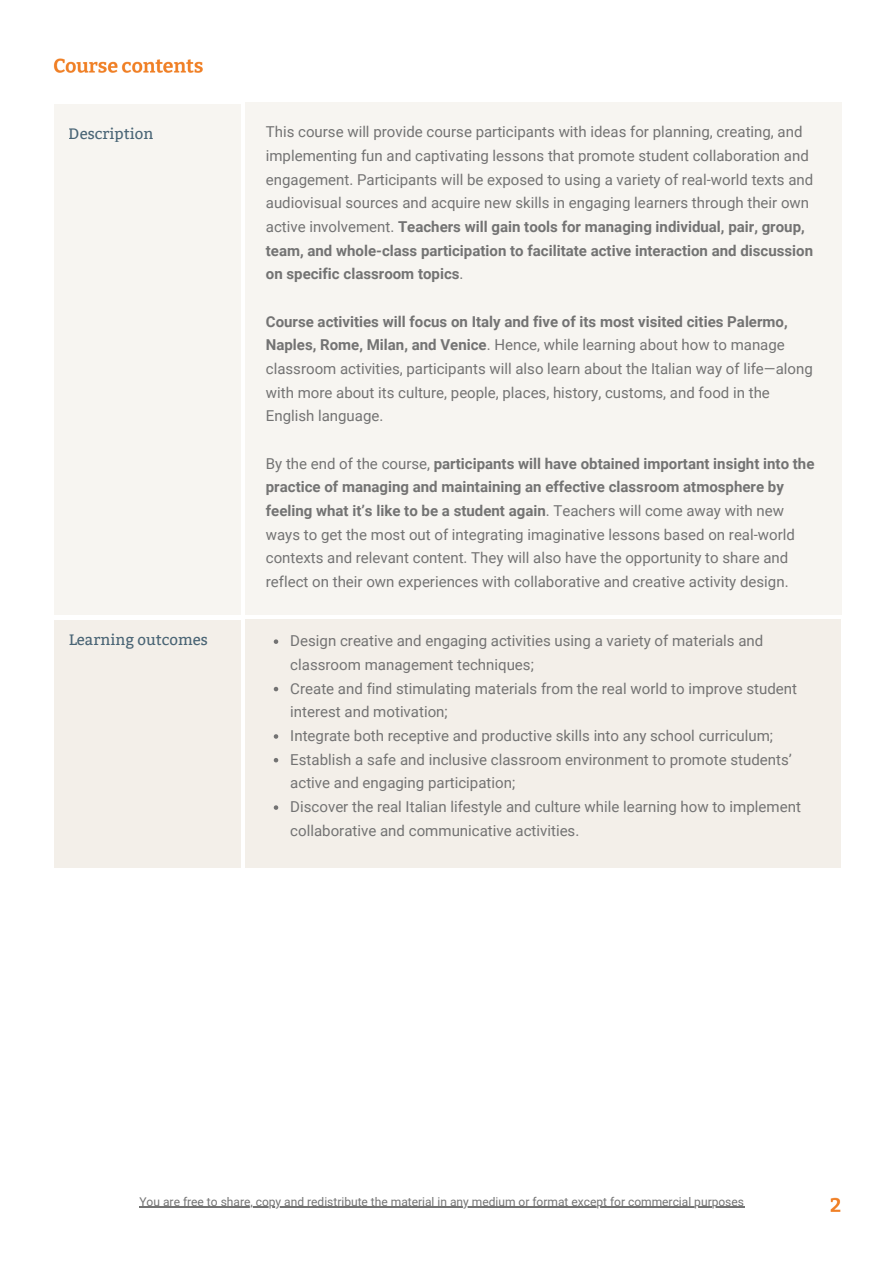
<style>
.page{position:relative;width:894px;height:1264px;background:#fff}
.page>*{position:absolute;margin:0;border:0;box-sizing:border-box;transform-origin:0 0}
.t1{font:15px/23.7px "Roboto";color:#737373}
.t2{font:15px "Bitter";color:#1e4157}
.t3{font:12px "Roboto";color:#737373}
.s1{font-weight:700}
</style>
<div class="page">
<img style="left:53px;top:58px;width:789px;height:1154px">
<div style="left:55px;top:620px;width:186px;height:247px;background:#f3efe9"></div>
<div style="left:55px;top:104px;width:186px;height:511px;background:#f7f5f1"></div>
<div style="left:245px;top:103px;width:596px;height:512px;background:#f7f5f1"></div>
<div style="left:245px;top:620px;width:594px;height:248px;background:#f3efe9"></div>
<svg style="left:274px;top:639px;width:4px;height:5px"></svg>
<svg style="left:274px;top:686px;width:4px;height:5px"></svg>
<svg style="left:274px;top:734px;width:4px;height:4px"></svg>
<svg style="left:274px;top:758px;width:4px;height:4px"></svg>
<svg style="left:274px;top:805px;width:4px;height:4px"></svg>
<hr style="left:139px;top:1206px;width:605px;height:1px;background:#737373">
<p class="t2" style="left:69px;top:124px;width:86px">Description</p>
<p class="t2" style="left:69px;top:631px;width:140px">Learning outcomes</p>
<p class="t1" style="left:266px;top:120px;width:548px">This course will provide course participants with ideas for planning, creating, and implementing fun and captivating lessons that promote student collaboration and engagement. Participants will be exposed to using a variety of real-world texts and audiovisual sources and acquire new skills in engaging learners through their own active involvement. <span class="s1">Teachers will gain tools for managing individual, pair, group, team, and whole-class participation to facilitate active interaction and discussion on specific classroom topics</span>.</p>
<p class="t1" style="left:266px;top:310px;width:548px"><span class="s1">Course activities will focus on Italy and five of its most visited cities Palermo, Naples, Rome, Milan, and Venice</span>. Hence, while learning about how to manage classroom activities, participants will also learn about the Italian way of life—along with more about its culture, people, places, history, customs, and food in the English language.</p>
<p class="t1" style="left:266px;top:451px;width:550px">By the end of the course, <span class="s1">participants will have obtained important insight into the practice of managing and maintaining an effective classroom atmosphere by feeling what it’s like to be a student again</span>. Teachers will come away with new ways to get the most out of integrating imaginative lessons based on real-world contexts and relevant content. They will also have the opportunity to share and reflect on their own experiences with collaborative and creative activity design.</p>
<p class="t1" style="left:290px;top:629px;width:474px">Design creative and engaging activities using a variety of materials and classroom management techniques;</p>
<p class="t1" style="left:290px;top:676px;width:508px">Create and find stimulating materials from the real world to improve student interest and motivation;</p>
<p class="t1" style="left:290px;top:724px;width:484px">Integrate both receptive and productive skills into any school curriculum;</p>
<p class="t1" style="left:290px;top:747px;width:503px">Establish a safe and inclusive classroom environment to promote students’ active and engaging participation;</p>
<p class="t1" style="left:290px;top:795px;width:512px">Discover the real Italian lifestyle and culture while learning how to implement collaborative and communicative activities.</p>
<p class="t3" style="left:139px;top:1194px;width:606px">You are free to share, copy and redistribute the material in any medium or format except for commercial purposes</p>
</div>
